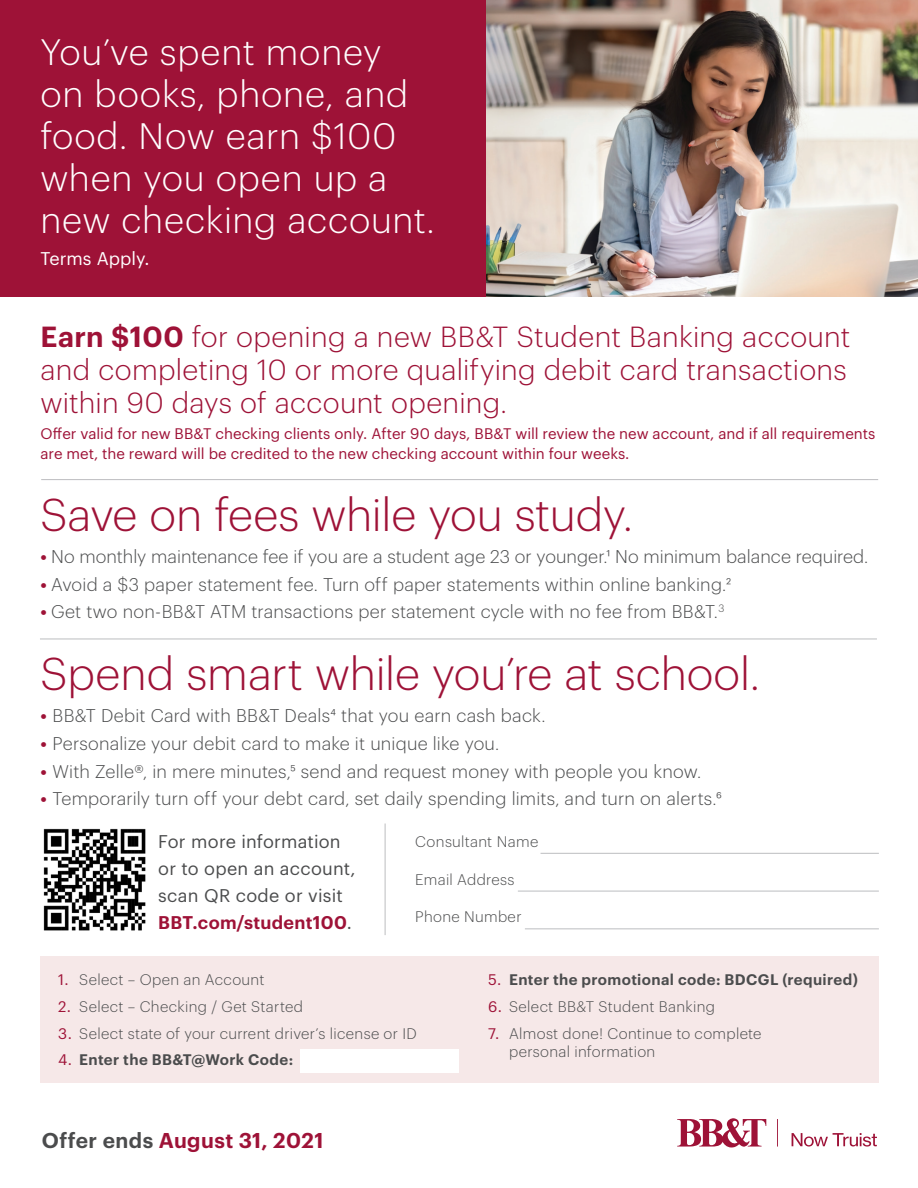
<style>
.page{position:relative;width:918px;height:1188px;background:#fff}
.page>*{position:absolute;margin:0;border:0;box-sizing:border-box;transform-origin:0 0}
.t1{font:300 45px "Graphik";color:#9e1237}
.t2{font:300 36px/42px "Graphik";letter-spacing:.025em;color:#fff}
.t3{font:300 28.5px/33px "Graphik";letter-spacing:.01em;color:#9e1237}
.t4{font:600 21px "Graphik";letter-spacing:.02em;color:#9e1237}
.t5{font:300 18px "Graphik";letter-spacing:.01em;color:#4b4c4d}
.t6{font:18px/27px "Graphik";letter-spacing:.015em;color:#4b4c4d}
.t7{font:18px "Graphik";color:#fff}
.t8{font:300 15px/18px "Graphik";letter-spacing:.025em;color:#4b4c4d}
.t9{font:15px/19.5px "Graphik";color:#9e1237}
.t10{font:600 15px "Graphik";letter-spacing:.025em;color:#4b4c4d}
.s1{font-weight:600}
.s2{font-weight:600;color:#9e1237}
.s3{font-weight:400;color:#9e1237}
.s4{color:#4b4c4d}
</style>
<div class="page">
<svg style="left:677px;top:1118px;width:200px;height:30px"></svg>
<hr style="left:41px;top:479px;width:837px;height:1px;background:#bcbdc0">
<hr style="left:40px;top:639px;width:837px;height:1px;background:#bcbdc0">
<img style="left:486px;top:0;width:432px;height:297px">
<div style="left:0;top:0;width:486px;height:297px;background:#9e1237"></div>
<hr style="left:385px;top:824px;width:1px;height:111px;background:#bcbdc0">
<img style="left:43px;top:828px;width:103px;height:103px">
<hr style="left:541px;top:853px;width:338px;height:1px;background:#bcbdc0">
<hr style="left:518px;top:891px;width:361px;height:1px;background:#bcbdc0">
<hr style="left:525px;top:928px;width:354px;height:1px;background:#bcbdc0">
<div style="left:40px;top:956px;width:839px;height:127px;background:#f6e8e8"></div>
<div style="left:301px;top:1049px;width:158px;height:24px;background:#fff"></div>
<h2 class="t2" style="left:40px;top:29px;width:396px">You’ve spent money<br>on books, phone, and food. Now earn $100 when you open up a new checking account.</h2>
<p class="t7" style="left:40px;top:245px;width:111px">Terms Apply.</p>
<h3 class="t3" style="left:40px;top:318px;width:812px"><span class="s1">Earn $100</span> for opening a new BB&amp;T Student Banking account and completing 10 or more qualifying debit card transactions within 90 days of account opening.</h3>
<p class="t9" style="left:40px;top:423px;width:836px">Offer valid for new BB&amp;T checking clients only. After 90 days, BB&amp;T will review the new account, and if all requirements are met, the reward will be credited to the new checking account within four weeks.</p>
<h1 class="t1" style="left:40px;top:482px;width:594px">Save on fees while you study.</h1>
<p class="t5" style="left:40px;top:543px;width:829px"><span class="s2">•</span> No monthly maintenance fee if you are a student age 23 or younger.1 No minimum balance required.</p>
<p class="t5" style="left:40px;top:571px;width:692px"><span class="s2">•</span> Avoid a $3 paper statement fee. Turn off paper statements within online banking.2</p>
<p class="t5" style="left:40px;top:599px;width:685px"><span class="s2">•</span> Get two non-BB&amp;T ATM transactions per statement cycle with no fee from BB&amp;T.<sup>3</sup></p>
<h1 class="t1" style="left:40px;top:641px;width:721px">Spend smart while you’re at school.</h1>
<p class="t5" style="left:40px;top:703px;width:507px"><span class="s2">•</span> BB&amp;T Debit Card with BB&amp;T Deals4 that you earn cash back.</p>
<p class="t5" style="left:40px;top:730px;width:460px"><span class="s2">•</span> Personalize your debit card to make it unique like you.</p>
<p class="t5" style="left:40px;top:758px;width:662px"><span class="s2">•</span> With Zelle®, in mere minutes,5 send and request money with people you know.</p>
<p class="t5" style="left:40px;top:786px;width:683px"><span class="s2">•</span> Temporarily turn off your debt card, set daily spending limits, and turn on alerts.6</p>
<p class="t6" style="left:158px;top:827px;width:199px">For more information or to open an account, scan QR code or visit<br><span class="s2">BBT.com/student100</span>.</p>
<p class="t8" style="left:415px;top:832px;width:125px">Consultant Name</p>
<p class="t8" style="left:415px;top:869px;width:101px">Email Address</p>
<p class="t8" style="left:415px;top:907px;width:108px">Phone Number</p>
<p class="t8" style="left:58px;top:970px;width:208px"><span class="s3">1.</span> Select – Open an Account</p>
<p class="t8" style="left:58px;top:996px;width:246px"><span class="s3">2.</span> Select – Checking / Get Started</p>
<p class="t8" style="left:58px;top:1023px;width:360px"><span class="s3">3.</span> Select state of your current driver’s license or ID</p>
<p class="t10" style="left:58px;top:1048px;width:236px"><span class="s3">4.</span> Enter the BB&amp;T@Work Code:</p>
<p class="t4" style="left:42px;top:1124px;width:283px"><span class="s4">Offer ends</span> August 31, 2021</p>
<p class="t10" style="left:488px;top:968px;width:371px"><span class="s3">5.</span> Enter the promotional code: BDCGL (required)</p>
<p class="t8" style="left:488px;top:996px;width:228px"><span class="s3">6.</span> Select BB&amp;T Student Banking</p>
<p class="t8" style="left:509px;top:1023px;width:254px;text-indent:-21px"><span class="s3">7.</span> Almost done! Continue to complete personal information</p>
</div>
